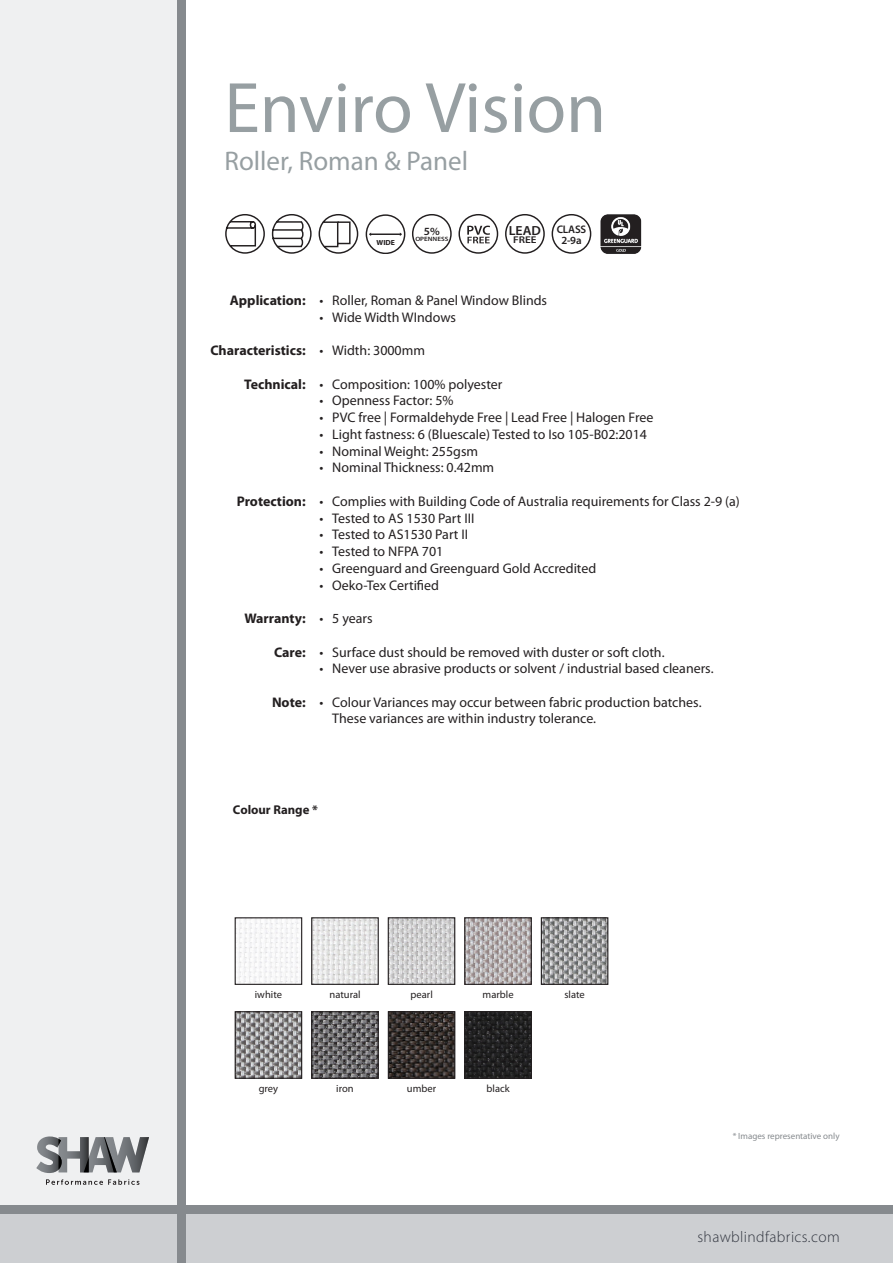
<style>
.page{position:relative;width:893px;height:1263px;background:#fff}
.page>*{position:absolute;margin:0;border:0;box-sizing:border-box;transform-origin:0 0}
.t1{font:72px "Myriad Pro";color:#979fa2}
.t2{font:27px "Myriad Pro";color:#979fa2}
.t3{font:300 15.45px "Myriad Pro";letter-spacing:.025em;color:#323640}
.t4{font:13.95px/16.8px "Myriad Pro";color:#231f20}
.t5{font:700 13.95px "Myriad Pro";color:#231f20}
.t6{font:600 13.2px "Myriad Pro";color:#231f20;scale:1.05 1}
.t7{font:700 12.75px "Myriad Pro";color:#231f20}
.t8{font:600 10.95px "Myriad Pro";letter-spacing:-.015em;color:#231f20}
.t9{font:600 10.95px "Myriad Pro";letter-spacing:-.015em;color:#231f20;scale:1.05 1}
.t10{font:10.5px "Myriad Pro";color:#231f20}
.t11{font:600 9.75px "Myriad Pro";color:#231f20;scale:1.13 1}
.t12{font:9px "Myriad Pro";color:#868a8e}
.t13{font:700 7.35px "Myriad Pro";color:#231f20;scale:1.05 1}
.t14{font:600 6.3px "Myriad Pro";color:#231f20;scale:1.13 1}
</style>
<div class="page">
<div style="left:0;top:1209px;width:893px;height:54px;background:#cdcfd2"></div>
<div style="left:0;top:0;width:182px;height:1209px;background:#eff0f1"></div>
<div style="left:0;top:1205px;width:893px;height:8px;background:#868a8e"></div>
<div style="left:177px;top:0;width:9px;height:1263px;background:#868a8e"></div>
<svg style="left:46px;top:1179px;width:93px;height:6px"></svg>
<svg style="left:36px;top:1136px;width:113px;height:37px"></svg>
<svg style="left:225px;top:214px;width:40px;height:40px"></svg>
<svg style="left:272px;top:214px;width:40px;height:40px"></svg>
<svg style="left:319px;top:214px;width:39px;height:40px"></svg>
<div style="left:505px;top:214px;width:40px;height:40px;border:1px solid #231f20;border-radius:50%"></div>
<svg style="left:467px;top:226px;width:23px;height:17px"></svg>
<div style="left:458px;top:214px;width:40px;height:40px;border:1px solid #231f20;border-radius:50%"></div>
<div style="left:552px;top:214px;width:39px;height:40px;border:1px solid #231f20;border-radius:50%"></div>
<div style="left:366px;top:214px;width:39px;height:40px;border:1px solid #231f20;border-radius:50%"></div>
<hr style="left:370px;top:233px;width:31px;height:2px;background:#231f20">
<img style="left:600px;top:214px;width:42px;height:40px">
<div style="left:412px;top:214px;width:40px;height:40px;border:1px solid #231f20;border-radius:50%"></div>
<img style="left:313px;top:1013px;width:64px;height:64px">
<div style="left:311px;top:1011px;width:68px;height:68px;border:1px solid #231f20"></div>
<img style="left:390px;top:1013px;width:63px;height:64px">
<div style="left:388px;top:1011px;width:67px;height:68px;border:1px solid #231f20"></div>
<img style="left:466px;top:1013px;width:64px;height:64px">
<div style="left:464px;top:1011px;width:68px;height:68px;border:1px solid #231f20"></div>
<img style="left:237px;top:1013px;width:63px;height:64px">
<div style="left:235px;top:1011px;width:67px;height:68px;border:1px solid #231f20"></div>
<img style="left:238px;top:919px;width:62px;height:64px">
<div style="left:235px;top:917px;width:67px;height:68px;border:1px solid #231f20"></div>
<img style="left:313px;top:919px;width:64px;height:64px">
<div style="left:311px;top:917px;width:68px;height:68px;border:1px solid #231f20"></div>
<img style="left:390px;top:919px;width:63px;height:64px">
<div style="left:388px;top:917px;width:67px;height:68px;border:1px solid #231f20"></div>
<img style="left:466px;top:919px;width:64px;height:64px">
<div style="left:464px;top:917px;width:68px;height:68px;border:1px solid #231f20"></div>
<img style="left:543px;top:919px;width:63px;height:64px">
<div style="left:541px;top:917px;width:67px;height:68px;border:1px solid #231f20"></div>
<p class="t1" style="left:224px;top:63px;width:383px">Enviro Vision</p>
<p class="t2" style="left:224px;top:144px;width:245px">Roller, Roman &amp; Panel</p>
<p class="t6" style="left:509px;top:222px;width:32px">LEAD</p>
<p class="t11" style="left:513px;top:234px;width:22px">FREE</p>
<p class="t8" style="left:557px;top:223px;width:31px">CLASS</p>
<p class="t9" style="left:424px;top:224px;width:17px">5%</p>
<p class="t14" style="left:415px;top:235px;width:31px">OPENNESS</p>
<p class="t13" style="left:377px;top:238px;width:19px">WIDE</p>
<p class="t8" style="left:561px;top:233px;width:22px">2-9a</p>
<p class="t5" style="left:230px;top:291px;width:77px">Application:</p>
<p class="t5" style="left:210px;top:341px;width:97px">Characteristics:</p>
<p class="t5" style="left:244px;top:375px;width:63px">Technical:</p>
<p class="t5" style="left:237px;top:492px;width:70px">Protection:</p>
<p class="t5" style="left:244px;top:609px;width:63px">Warranty:</p>
<p class="t5" style="left:274px;top:643px;width:33px">Care:</p>
<p class="t5" style="left:272px;top:693px;width:35px">Note:</p>
<p class="t4" style="left:319px;top:292px;width:229px">• Roller, Roman &amp; Panel Window Blinds</p>
<p class="t4" style="left:319px;top:308px;width:138px">• Wide Width WIndows</p>
<p class="t4" style="left:319px;top:342px;width:107px">• Width: 3000mm</p>
<p class="t4" style="left:319px;top:375px;width:184px">• Composition: 100% polyester</p>
<p class="t4" style="left:319px;top:392px;width:136px">• Openness Factor: 5%</p>
<p class="t4" style="left:319px;top:409px;width:335px">• PVC free | Formaldehyde Free | Lead Free | Halogen Free</p>
<p class="t4" style="left:319px;top:425px;width:329px">• Light fastness: 6 (Bluescale) Tested to Iso 105-B02:2014</p>
<p class="t4" style="left:319px;top:442px;width:160px">• Nominal Weight: 255gsm</p>
<p class="t4" style="left:319px;top:459px;width:176px">• Nominal Thickness: 0.42mm</p>
<p class="t4" style="left:319px;top:492px;width:422px">• Complies with Building Code of Australia requirements for Class 2-9 (a)</p>
<p class="t4" style="left:319px;top:509px;width:156px">• Tested to AS 1530 Part III</p>
<p class="t4" style="left:319px;top:526px;width:150px">• Tested to AS1530 Part II</p>
<p class="t4" style="left:319px;top:543px;width:125px">• Tested to NFPA 701</p>
<p class="t4" style="left:319px;top:559px;width:278px">• Greenguard and Greenguard Gold Accredited</p>
<p class="t4" style="left:319px;top:576px;width:121px">• Oeko-Tex Certified</p>
<p class="t4" style="left:319px;top:610px;width:55px">• 5 years</p>
<p class="t4" style="left:319px;top:643px;width:347px">• Surface dust should be removed with duster or soft cloth.</p>
<p class="t4" style="left:319px;top:660px;width:396px">• Never use abrasive products or solvent / industrial based cleaners.</p>
<p class="t4" style="left:332px;top:693px;width:371px;text-indent:-13px">• Colour Variances may occur between fabric production batches.<br>These variances are within industry tolerance.</p>
<p class="t7" style="left:233px;top:802px;width:86px">Colour Range *</p>
<p class="t10" style="left:255px;top:988px;width:29px">iwhite</p>
<p class="t10" style="left:330px;top:988px;width:33px">natural</p>
<p class="t10" style="left:411px;top:988px;width:24px">pearl</p>
<p class="t10" style="left:483px;top:988px;width:33px">marble</p>
<p class="t10" style="left:564px;top:988px;width:22px">slate</p>
<p class="t10" style="left:259px;top:1082px;width:21px">grey</p>
<p class="t10" style="left:336px;top:1082px;width:19px">iron</p>
<p class="t10" style="left:407px;top:1082px;width:31px">umber</p>
<p class="t10" style="left:487px;top:1082px;width:25px">black</p>
<p class="t12" style="left:733px;top:1131px;width:108px">* Images representative only</p>
<p class="t3" style="left:697px;top:1227px;width:144px">shawblindfabrics.com</p>
</div>
